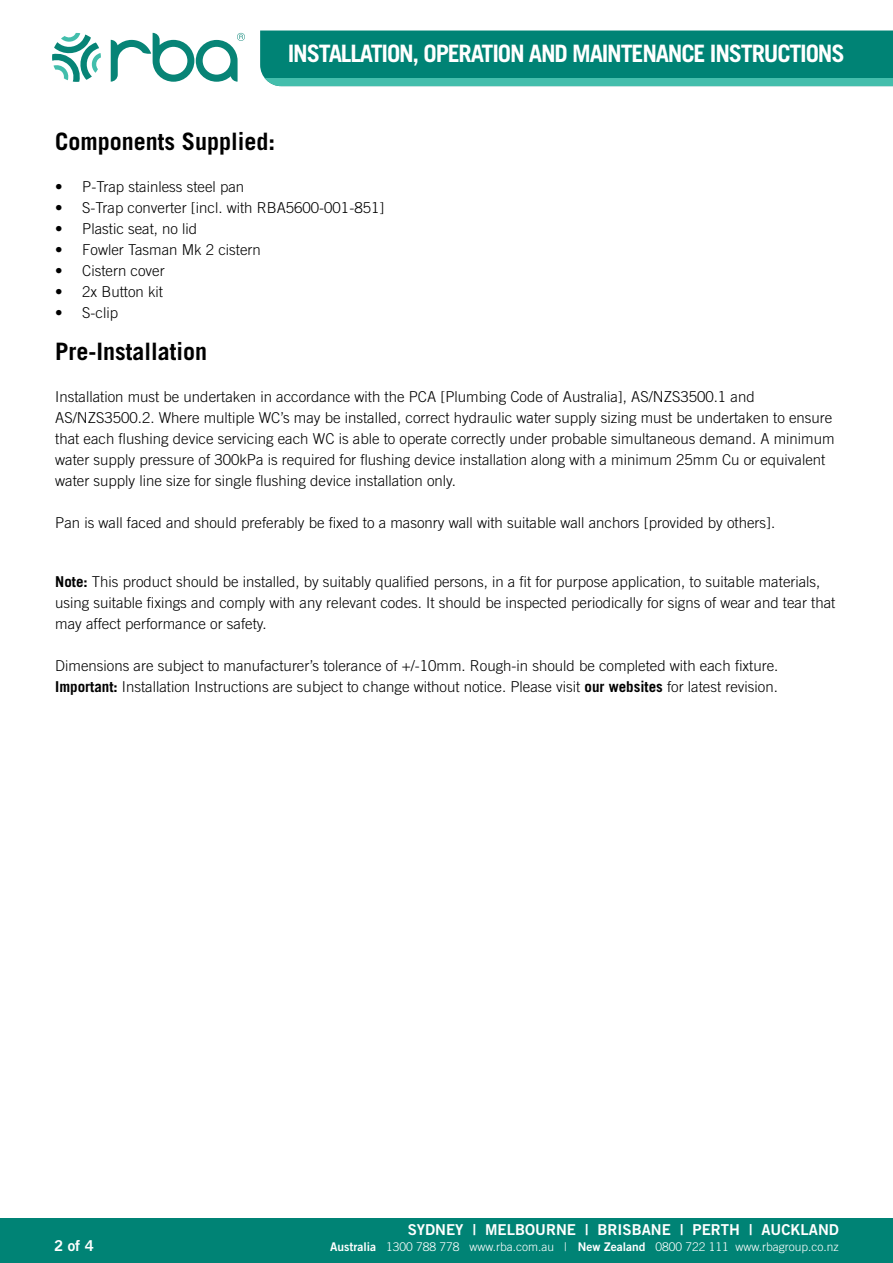
<style>
.page{position:relative;width:893px;height:1263px;background:#fff}
.page>*{position:absolute;margin:0;border:0;box-sizing:border-box;transform-origin:0 0}
.t1{font:700 24px "Trade Gothic LT Std";letter-spacing:-.05em;color:#fff}
.t2{font:700 24px "Trade Gothic LT Std";color:#000}
.t3{font:300 15px/21px "Trade Gothic LT Std";color:#000}
.t4{font:15px "Trade Gothic LT Std Bd 2";color:#fff}
.t5{font:300 12px "Trade Gothic LT Std";color:#fff}
.s1{font-weight:700}
.s2{font-family:"Trade Gothic LT Std Bd 2";font-weight:400}
</style>
<div class="page">
<svg style="left:111px;top:33px;width:134px;height:49px"></svg>
<svg style="left:52px;top:33px;width:49px;height:49px"></svg>
<div style="left:260px;top:31px;width:633px;height:47px;background:#008375"></div>
<div style="left:260px;top:78px;width:633px;height:8px;background:#44beac"></div>
<div style="left:0;top:1218px;width:893px;height:45px;background:#008375"></div>
<h1 class="t1" style="left:288px;top:39px;width:558px">INSTALLATION, OPERATION AND MAINTENANCE INSTRUCTIONS</h1>
<h1 class="t2" style="left:55px;top:127px;width:222px">Components Supplied:</h1>
<p class="t3" style="left:55px;top:176px;width:190px">• P-Trap stainless steel pan</p>
<p class="t3" style="left:55px;top:197px;width:331px">• S-Trap converter [incl. with RBA5600-001-851]</p>
<p class="t3" style="left:55px;top:218px;width:144px">• Plastic seat, no lid</p>
<p class="t3" style="left:55px;top:239px;width:207px">• Fowler Tasman Mk 2 cistern</p>
<p class="t3" style="left:55px;top:260px;width:111px">• Cistern cover</p>
<p class="t3" style="left:55px;top:281px;width:109px">• 2x Button kit</p>
<p class="t3" style="left:55px;top:302px;width:64px">• S-clip</p>
<h1 class="t2" style="left:55px;top:337px;width:154px">Pre-Installation</h1>
<p class="t3" style="left:55px;top:386px;width:781px">Installation must be undertaken in accordance with the PCA [Plumbing Code of Australia], AS/NZS3500.1 and AS/NZS3500.2. Where multiple WC’s may be installed, correct hydraulic water supply sizing must be undertaken to ensure that each flushing device servicing each WC is able to operate correctly under probable simultaneous demand. A minimum water supply pressure of 300kPa is required for flushing device installation along with a minimum 25mm Cu or equivalent water supply line size for single flushing device installation only.</p>
<p class="t3" style="left:55px;top:512px;width:722px">Pan is wall faced and should preferably be fixed to a masonry wall with suitable wall anchors [provided by others].</p>
<p class="t3" style="left:55px;top:570px;width:782px"><span class="s1">Note:</span> This product should be installed, by suitably qualified persons, in a fit for purpose application, to suitable materials, using suitable fixings and comply with any relevant codes. It should be inspected periodically for signs of wear and tear that may affect performance or safety.</p>
<p class="t3" style="left:55px;top:654px;width:724px">Dimensions are subject to manufacturer’s tolerance of +/-10mm. Rough-in should be completed with each fixture.<br><span class="s1">Important:</span> Installation Instructions are subject to change without notice. Please visit <span class="s1">our websites</span> for latest revision.</p>
<p class="t4" style="left:408px;top:1220px;width:433px">SYDNEY | MELBOURNE | BRISBANE | PERTH | AUCKLAND</p>
<p class="t4" style="left:54px;top:1237px;width:41px">2 of 4</p>
<p class="t5" style="left:330px;top:1240px;width:510px"><span class="s2">Australia</span> 1300 788 778 www.rba.com.au | <span class="s2">New Zealand</span> 0800 722 111 www.rbagroup.co.nz</p>
</div>
